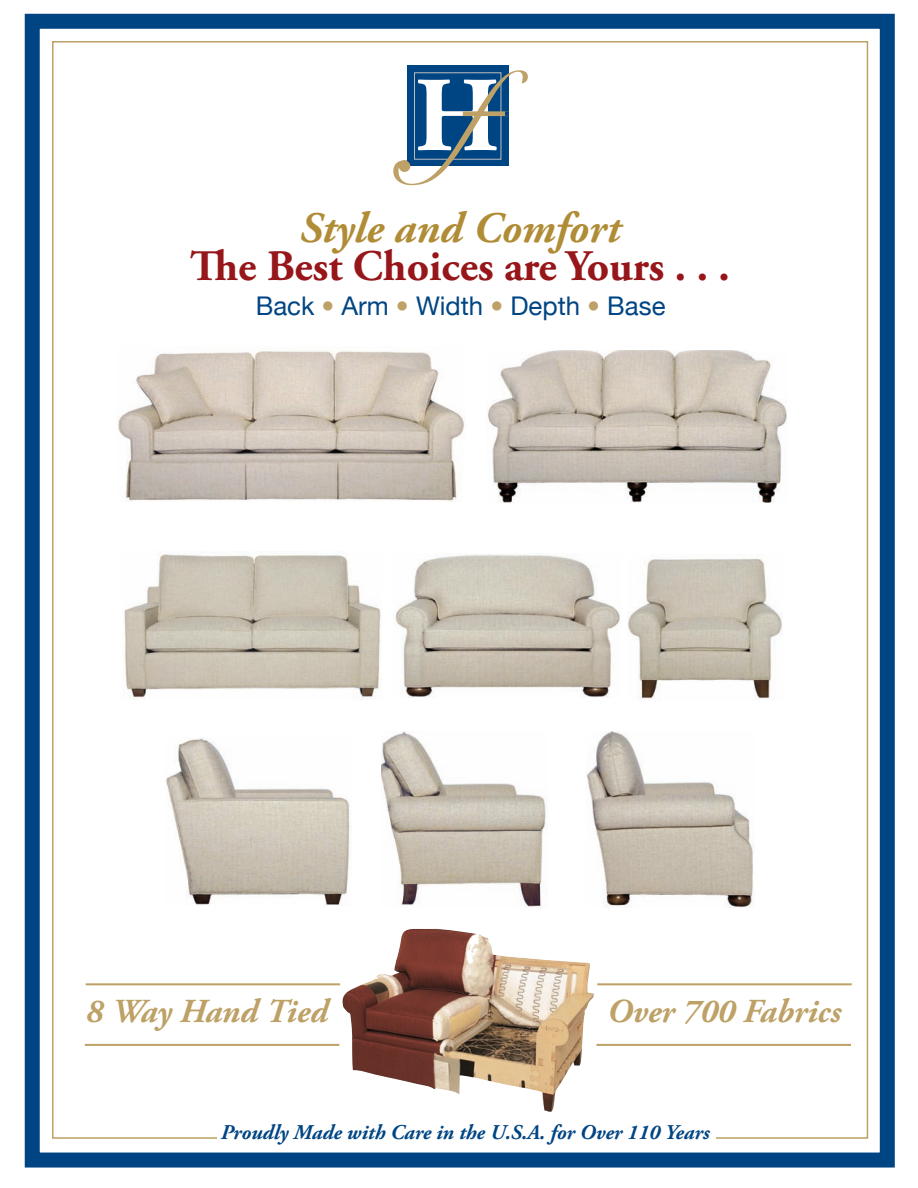
<style>
.page{position:relative;width:918px;height:1188px;background:#fff}
.page>*{position:absolute;margin:0;border:0;box-sizing:border-box;transform-origin:0 0}
.t1{font:700 43.5px "Adobe Garamond Pro";color:#961619}
.t2{font:italic 700 43.5px "Adobe Garamond Pro";color:#b18c37}
.t3{font:italic 700 33.6px "Adobe Garamond Pro";color:#bda166}
.t4{font:25.8px "Helvetica Neue";color:#004583}
.t5{font:italic 700 21px "Adobe Garamond Pro";color:#004583}
.s1{color:#bda166}
</style>
<div class="page">
<div style="left:25px;top:14px;width:870px;height:1154px;border:15px solid #004583"></div>
<div style="left:408px;top:65px;width:101px;height:101px;background:#004583"></div>
<svg style="left:393px;top:70px;width:135px;height:115px"></svg>
<div style="left:399px;top:160px;width:11px;height:12px;background:#bda166;border-radius:50%"></div>
<img style="left:124px;top:554px;width:257px;height:146px">
<img style="left:488px;top:350px;width:299px;height:153px">
<img style="left:395px;top:554px;width:225px;height:144px">
<img style="left:118px;top:351px;width:347px;height:150px">
<img style="left:628px;top:558px;width:154px;height:141px">
<img style="left:382px;top:732px;width:164px;height:176px">
<img style="left:165px;top:738px;width:185px;height:168px">
<img style="left:586px;top:732px;width:168px;height:175px">
<img style="left:342px;top:929px;width:252px;height:183px">
<hr style="left:85px;top:1044px;width:254px;height:2px;background:#bda166">
<hr style="left:596px;top:1044px;width:255px;height:2px;background:#bda166">
<hr style="left:86px;top:983px;width:254px;height:2px;background:#bda166">
<hr style="left:597px;top:983px;width:255px;height:2px;background:#bda166">
<p class="t2" style="left:300px;top:203px;width:322px">Style and Comfort</p>
<p class="t1" style="left:190px;top:241px;width:541px">The Best Choices are Yours . . .</p>
<p class="t4" style="left:256px;top:290px;width:411px">Back <span class="s1">•</span> Arm <span class="s1">•</span> Width <span class="s1">•</span> Depth <span class="s1">•</span> Base</p>
<p class="t3" style="left:86px;top:992px;width:243px">8 Way Hand Tied</p>
<p class="t3" style="left:607px;top:992px;width:236px">Over 700 Fabrics</p>
<p class="t5" style="left:221px;top:1120px;width:490px">Proudly Made with Care in the U.S.A. for Over 110 Years</p>
</div>
